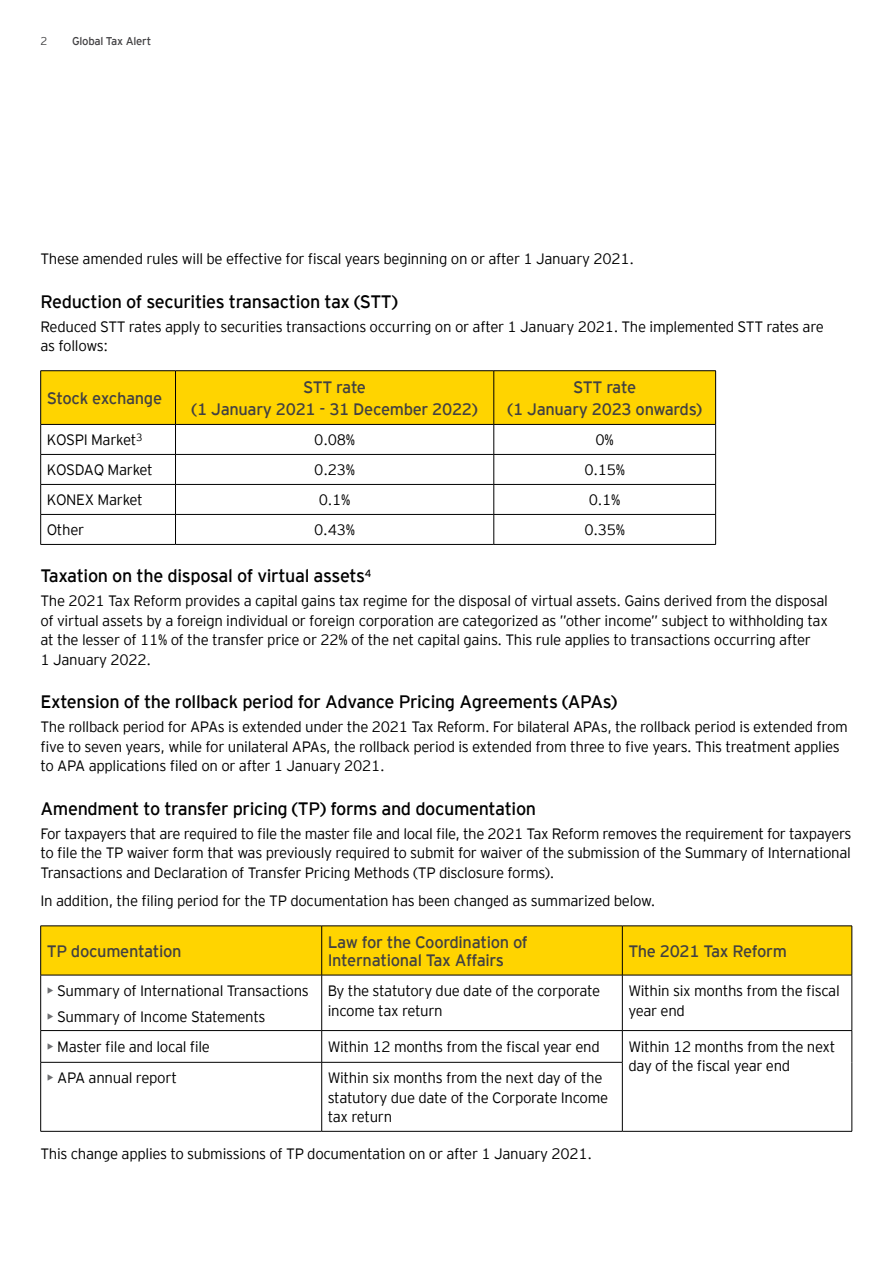
<style>
.page{position:relative;width:893px;height:1263px;background:#fff}
.page>*{position:absolute;margin:0;border:0;box-sizing:border-box;transform-origin:0 0}
.t1{font:18px "EY Interstate";letter-spacing:-.02em;color:#000}
.t2{font:16.5px/22.5px "EY Interstate";letter-spacing:-.02em;color:#414042;text-align:center}
.t3{font:300 15px/19.5px "EY Interstate";letter-spacing:-.02em;color:#000}
.t4{font:11.25px "EY Interstate";letter-spacing:-.02em;color:#414042}
.t5{font:300 11.25px "EY Interstate";color:#414042}
.s1{font-weight:400;color:#6d6e71}
</style>
<div class="page">
<hr style="left:40px;top:370px;width:136px;height:1px;background:#000">
<hr style="left:176px;top:370px;width:318px;height:1px;background:#000">
<hr style="left:494px;top:370px;width:222px;height:1px;background:#000">
<svg style="left:40px;top:371px;width:676px;height:173px"></svg>
<hr style="left:40px;top:544px;width:136px;height:1px;background:#000">
<hr style="left:176px;top:544px;width:318px;height:1px;background:#000">
<hr style="left:494px;top:544px;width:222px;height:1px;background:#000">
<div style="left:41px;top:926px;width:811px;height:49px;background:#ffd400"></div>
<hr style="left:40px;top:925px;width:282px;height:1px;background:#000">
<hr style="left:40px;top:926px;width:1px;height:49px;background:#000">
<hr style="left:322px;top:925px;width:300px;height:1px;background:#000">
<hr style="left:321px;top:926px;width:1px;height:49px;background:#000">
<hr style="left:622px;top:925px;width:230px;height:1px;background:#000">
<hr style="left:622px;top:926px;width:1px;height:49px;background:#000">
<hr style="left:852px;top:926px;width:1px;height:49px;background:#000">
<hr style="left:40px;top:975px;width:282px;height:1px;background:#000">
<hr style="left:40px;top:975px;width:1px;height:55px;background:#000">
<hr style="left:322px;top:975px;width:300px;height:1px;background:#000">
<hr style="left:321px;top:975px;width:1px;height:55px;background:#000">
<hr style="left:622px;top:975px;width:230px;height:1px;background:#000">
<hr style="left:622px;top:975px;width:1px;height:55px;background:#000">
<hr style="left:852px;top:975px;width:1px;height:55px;background:#000">
<hr style="left:40px;top:1030px;width:282px;height:1px;background:#000">
<hr style="left:40px;top:1031px;width:1px;height:31px;background:#000">
<hr style="left:322px;top:1030px;width:300px;height:1px;background:#000">
<hr style="left:321px;top:1031px;width:1px;height:31px;background:#000">
<hr style="left:622px;top:1030px;width:230px;height:1px;background:#000">
<hr style="left:622px;top:1031px;width:1px;height:31px;background:#000">
<hr style="left:852px;top:1031px;width:1px;height:31px;background:#000">
<hr style="left:40px;top:1062px;width:282px;height:1px;background:#000">
<hr style="left:40px;top:1062px;width:1px;height:69px;background:#000">
<hr style="left:322px;top:1062px;width:300px;height:1px;background:#000">
<hr style="left:321px;top:1062px;width:1px;height:69px;background:#000">
<hr style="left:622px;top:1062px;width:1px;height:69px;background:#000">
<hr style="left:852px;top:1062px;width:1px;height:69px;background:#000">
<hr style="left:40px;top:1131px;width:282px;height:1px;background:#000">
<hr style="left:322px;top:1131px;width:300px;height:1px;background:#000">
<hr style="left:622px;top:1131px;width:230px;height:1px;background:#000">
<p class="t5" style="left:40px;top:33px;width:8px">2</p>
<p class="t4" style="left:72px;top:33px;width:81px">Global Tax Alert</p>
<p class="t3" style="left:40px;top:248px;width:595px">These amended rules will be effective for fiscal years beginning on or after 1 January 2021.</p>
<p class="t1" style="left:40px;top:288px;width:359px">Reduction of securities transaction tax (STT)</p>
<p class="t3" style="left:40px;top:316px;width:785px">Reduced STT rates apply to securities transactions occurring on or after 1 January 2021. The implemented STT rates are as follows:</p>
<p class="t2" style="left:47px;top:386px;width:117px">Stock exchange</p>
<p class="t2" style="left:192px;top:375px;width:288px">STT rate<br>(1 January 2021 - 31 December 2022)</p>
<p class="t2" style="left:508px;top:375px;width:196px">STT rate<br>(1 January 2023 onwards)</p>
<p class="t3" style="left:47px;top:429px;width:97px">KOSPI Market<sup>3</sup></p>
<p class="t3" style="left:314px;top:429px;width:42px">0.08%</p>
<p class="t3" style="left:596px;top:429px;width:20px">0%</p>
<p class="t3" style="left:47px;top:459px;width:108px">KOSDAQ Market</p>
<p class="t3" style="left:314px;top:459px;width:42px">0.23%</p>
<p class="t3" style="left:584px;top:459px;width:42px">0.15%</p>
<p class="t3" style="left:47px;top:489px;width:98px">KONEX Market</p>
<p class="t3" style="left:319px;top:489px;width:33px">0.1%</p>
<p class="t3" style="left:589px;top:489px;width:33px">0.1%</p>
<p class="t3" style="left:47px;top:519px;width:39px">Other</p>
<p class="t3" style="left:314px;top:519px;width:42px">0.43%</p>
<p class="t3" style="left:584px;top:519px;width:42px">0.35%</p>
<p class="t1" style="left:40px;top:563px;width:332px">Taxation on the disposal of virtual assets<sup>4</sup></p>
<p class="t3" style="left:40px;top:590px;width:789px">The 2021 Tax Reform provides a capital gains tax regime for the disposal of virtual assets. Gains derived from the disposal of virtual assets by a foreign individual or foreign corporation are categorized as ”other income” subject to withholding tax at the lesser of 11% of the transfer price or 22% of the net capital gains. This rule applies to transactions occurring after<br>1 January 2022.</p>
<p class="t1" style="left:40px;top:689px;width:578px">Extension of the rollback period for Advance Pricing Agreements (APAs)</p>
<p class="t3" style="left:40px;top:716px;width:809px">The rollback period for APAs is extended under the 2021 Tax Reform. For bilateral APAs, the rollback period is extended from five to seven years, while for unilateral APAs, the rollback period is extended from three to five years. This treatment applies to APA applications filed on or after 1 January 2021.</p>
<p class="t1" style="left:40px;top:795px;width:497px">Amendment to transfer pricing (TP) forms and documentation</p>
<p class="t3" style="left:40px;top:823px;width:813px;text-align:justify">For taxpayers that are required to file the master file and local file, the 2021 Tax Reform removes the requirement for taxpayers to file the TP waiver form that was previously required to submit for waiver of the submission of the Summary of International Transactions and Declaration of Transfer Pricing Methods (TP disclosure forms).</p>
<p class="t3" style="left:40px;top:890px;width:616px">In addition, the filing period for the TP documentation has been changed as summarized below.</p>
<p class="t2" style="left:47px;top:939px;width:137px">TP documentation</p>
<p class="t2" style="left:328px;top:932px;width:202px;line-height:18px;text-align:left">Law for the Coordination of<br>International Tax Affairs</p>
<p class="t2" style="left:628px;top:939px;width:160px">The 2021 Tax Reform</p>
<p class="t3" style="left:47px;top:980px;width:264px"><span class="s1">•</span> Summary of International Transactions</p>
<p class="t3" style="left:47px;top:1006px;width:220px"><span class="s1">•</span> Summary of Income Statements</p>
<p class="t3" style="left:328px;top:980px;width:274px">By the statutory due date of the corporate income tax return</p>
<p class="t3" style="left:628px;top:980px;width:213px">Within six months from the fiscal year end</p>
<p class="t3" style="left:47px;top:1036px;width:165px"><span class="s1">•</span> Master file and local file</p>
<p class="t3" style="left:328px;top:1036px;width:274px">Within 12 months from the fiscal year end</p>
<p class="t3" style="left:628px;top:1036px;width:208px">Within 12 months from the next day of the fiscal year end</p>
<p class="t3" style="left:47px;top:1067px;width:132px"><span class="s1">•</span> APA annual report</p>
<p class="t3" style="left:328px;top:1067px;width:282px">Within six months from the next day of the statutory due date of the Corporate Income tax return</p>
<p class="t3" style="left:41px;top:1142px;width:553px">This change applies to submissions of TP documentation on or after 1 January 2021.</p>
</div>
